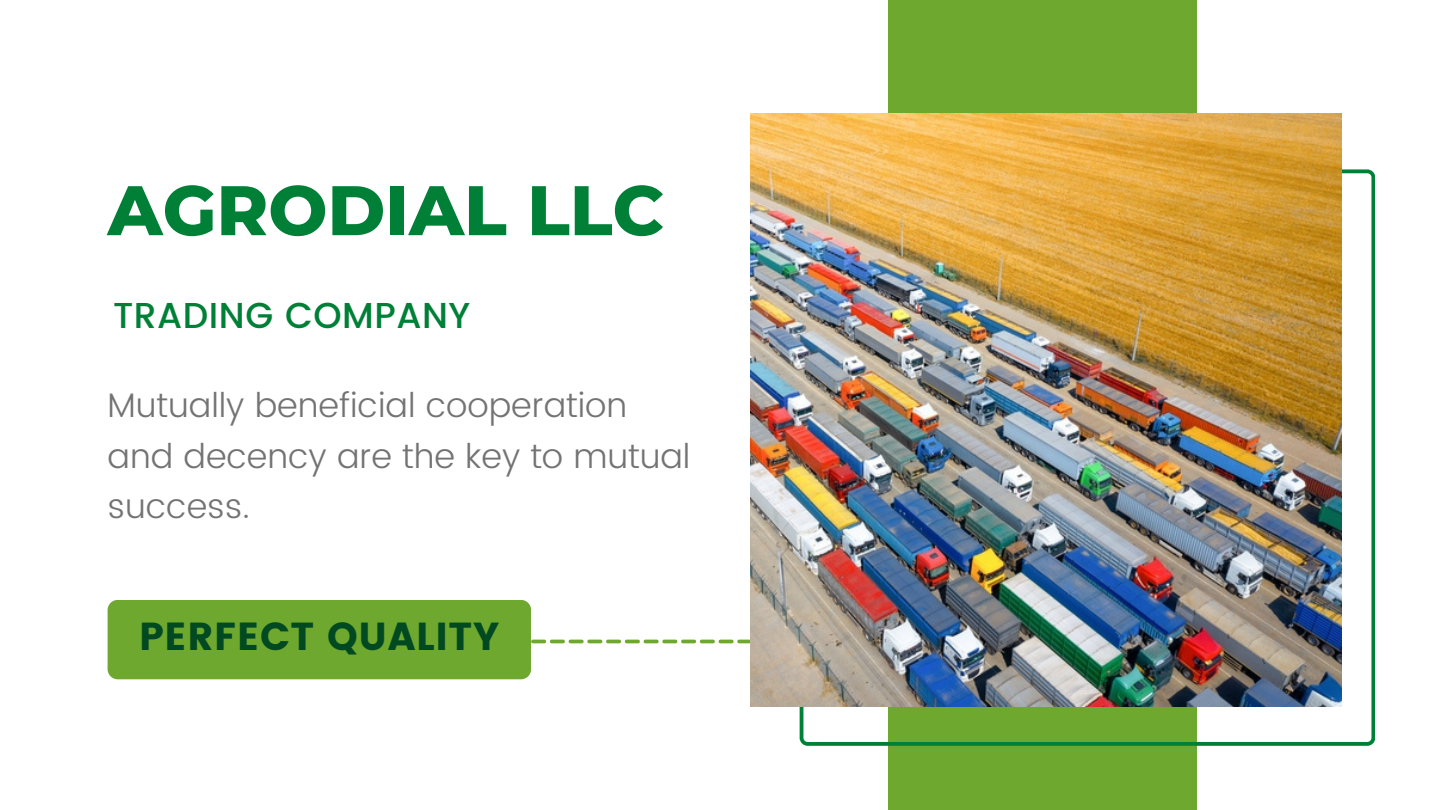
<style>
.page{position:relative;width:1440px;height:810px;background:#fff}
.page>*{position:absolute;margin:0;border:0;box-sizing:border-box;transform-origin:0 0}
.t1{font:800 70px "Montserrat";color:#008037}
.t2{font:39px "Poppins";letter-spacing:.015em;color:#014920}
.t3{font:500 36px "Poppins";letter-spacing:.015em;color:#008037}
.t4{font:300 34px/50.2px "Poppins";color:#737373}
</style>
<div class="page">
<svg style="left:531px;top:640px;width:220px;height:3px"></svg>
<div style="left:888px;top:0;width:308px;height:810px;background:#6fa82f"></div>
<div style="left:108px;top:600px;width:423px;height:79px;background:#6fa82f;border-radius:10px"></div>
<svg style="left:800px;top:169px;width:575px;height:577px"></svg>
<img style="left:751px;top:114px;width:591px;height:592px">
<p class="t1" style="left:108px;top:167px;width:558px">AGRODIAL LLC</p>
<p class="t3" style="left:113px;top:294px;width:359px">TRADING COMPANY</p>
<p class="t4" style="left:108px;top:381px;width:584px">Mutually beneficial cooperation and decency are the key to mutual success.</p>
<p class="t2" style="left:139px;top:614px;width:362px">PERFECT QUALITY</p>
</div>
